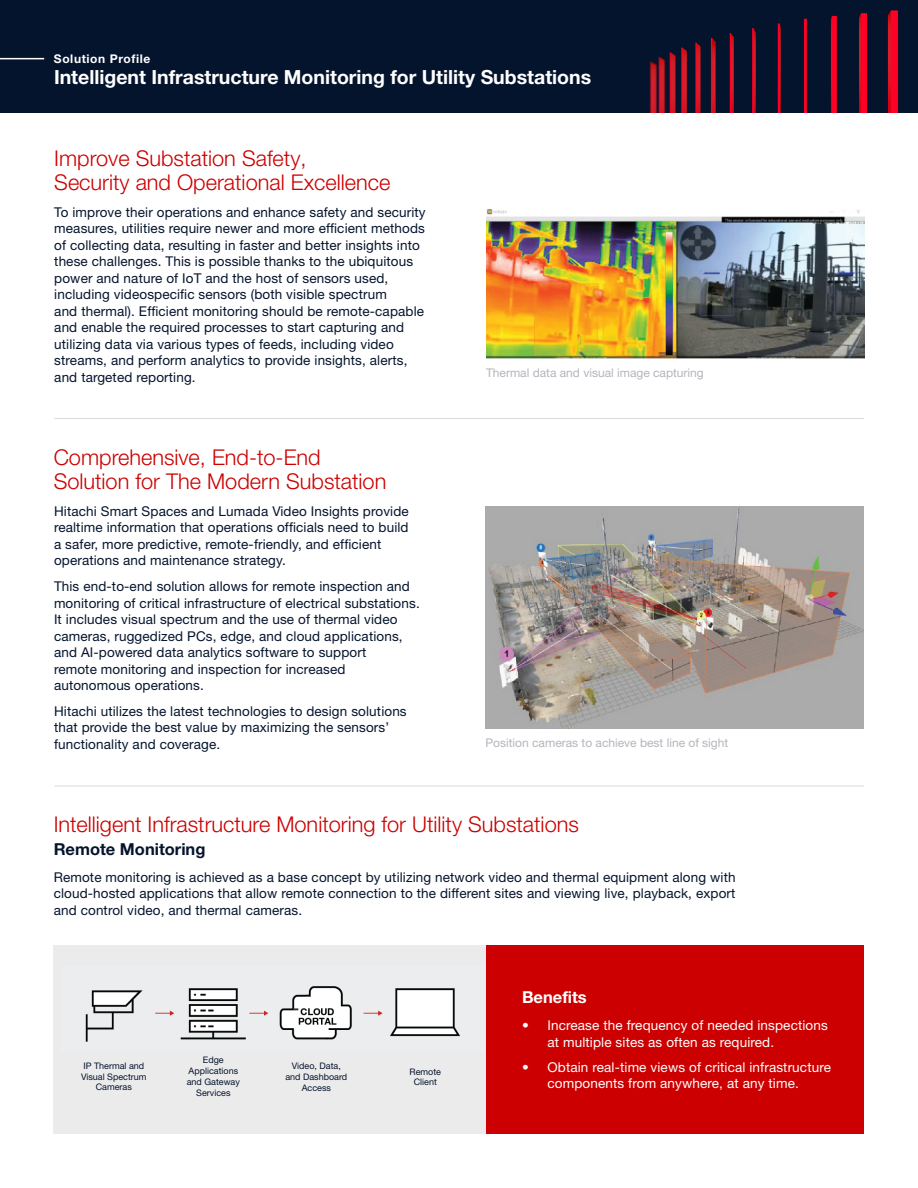
<style>
.page{position:relative;width:918px;height:1188px;background:#fff}
.page>*{position:absolute;margin:0;border:0;box-sizing:border-box;transform-origin:0 0}
.t1{font:300 21.75px/24px "Helvetica Neue LT Pro";color:#c00}
.t2{font:700 19.5px "Helvetica Neue LT Pro";color:#fff}
.t3{font:700 16.5px "Helvetica Neue LT Pro";color:#05142d}
.t4{font:700 16.5px "Helvetica Neue LT Pro";color:#fff}
.t5{font:13.5px/16.5px "Helvetica Neue LT Pro";letter-spacing:.01em;color:#05142d}
.t6{font:13.5px/16.5px "Helvetica Neue LT Pro";letter-spacing:.01em;color:#fff}
.t7{font:12px "Helvetica Neue LT Pro";color:#b4b4bc}
.t8{font:700 12px "Helvetica Neue LT Pro";letter-spacing:.05em;color:#fff}
.t9{font:9px/10.8px "Helvetica Neue LT Pro";color:#05142d;text-align:center}
</style>
<div class="page">
<div style="left:0;top:0;width:918px;height:112px;background:#05142d"></div>
<hr style="left:0;top:58px;width:44px;height:1px;background:#fff">
<div style="left:486px;top:945px;width:378px;height:189px;background:#c00"></div>
<div style="left:54px;top:945px;width:432px;height:189px;background:#ebebeb"></div>
<img style="left:85px;top:986px;width:375px;height:56px">
<img style="left:486px;top:209px;width:378px;height:149px">
<img style="left:486px;top:506px;width:378px;height:222px">
<img style="left:649px;top:10px;width:250px;height:102px">
<hr style="left:54px;top:418px;width:810px;height:1px;background:#dadade">
<hr style="left:54px;top:786px;width:810px;height:1px;background:#dadade">
<p class="t8" style="left:54px;top:51px;width:98px">Solution Profile</p>
<h2 class="t2" style="left:54px;top:65px;width:539px">Intelligent Infrastructure Monitoring for Utility Substations</h2>
<h1 class="t1" style="left:54px;top:145px;width:338px">Improve Substation Safety,<br>Security and Operational Excellence</h1>
<p class="t5" style="left:54px;top:203px;width:373px">To improve their operations and enhance safety and security measures, utilities require newer and more efficient methods of collecting data, resulting in faster and better insights into these challenges. This is possible thanks to the ubiquitous power and nature of IoT and the host of sensors used, including videospecific sensors (both visible spectrum<br>and thermal). Efficient monitoring should be remote-capable and enable the required processes to start capturing and utilizing data via various types of feeds, including video streams, and perform analytics to provide insights, alerts, and targeted reporting.</p>
<h1 class="t1" style="left:54px;top:445px;width:334px">Comprehensive, End-to-End<br>Solution for The Modern Substation</h1>
<p class="t5" style="left:54px;top:503px;width:356px">Hitachi Smart Spaces and Lumada Video Insights provide realtime information that operations officials need to build a safer, more predictive, remote-friendly, and efficient operations and maintenance strategy.</p>
<p class="t5" style="left:54px;top:578px;width:367px">This end-to-end solution allows for remote inspection and monitoring of critical infrastructure of electrical substations.<br>It includes visual spectrum and the use of thermal video cameras, ruggedized PCs, edge, and cloud applications, and AI-powered data analytics software to support<br>remote monitoring and inspection for increased autonomous operations.</p>
<p class="t5" style="left:54px;top:702px;width:354px">Hitachi utilizes the latest technologies to design solutions that provide the best value by maximizing the sensors’ functionality and coverage.</p>
<p class="t7" style="left:486px;top:366px;width:219px">Thermal data and visual image capturing</p>
<p class="t7" style="left:486px;top:736px;width:244px">Position cameras to achieve best line of sight</p>
<h1 class="t1" style="left:54px;top:812px;width:527px">Intelligent Infrastructure Monitoring for Utility Substations</h1>
<p class="t3" style="left:54px;top:839px;width:153px">Remote Monitoring</p>
<p class="t5" style="left:54px;top:868px;width:683px;text-align:justify">Remote monitoring is achieved as a base concept by utilizing network video and thermal equipment along with cloud-hosted applications that allow remote connection to the different sites and viewing live, playback, export and control video, and thermal cameras.</p>
<p class="t9" style="left:81px;top:1060px;width:67px">IP Thermal and<br>Visual Spectrum<br>Cameras</p>
<p class="t9" style="left:187px;top:1055px;width:55px">Edge<br>Applications and Gateway<br>Services</p>
<p class="t9" style="left:285px;top:1060px;width:63px">Video, Data, and Dashboard<br>Access</p>
<p class="t9" style="left:410px;top:1066px;width:33px">Remote<br>Client</p>
<p class="t4" style="left:522px;top:987px;width:66px">Benefits</p>
<p class="t6" style="left:548px;top:1017px;width:282px;text-indent:-26px">• Increase the frequency of needed inspections at multiple sites as often as required.</p>
<p class="t6" style="left:522px;top:1058px;width:311px;text-align:center">• Obtain real-time views of critical infrastructure components from anywhere, at any time.</p>
</div>
